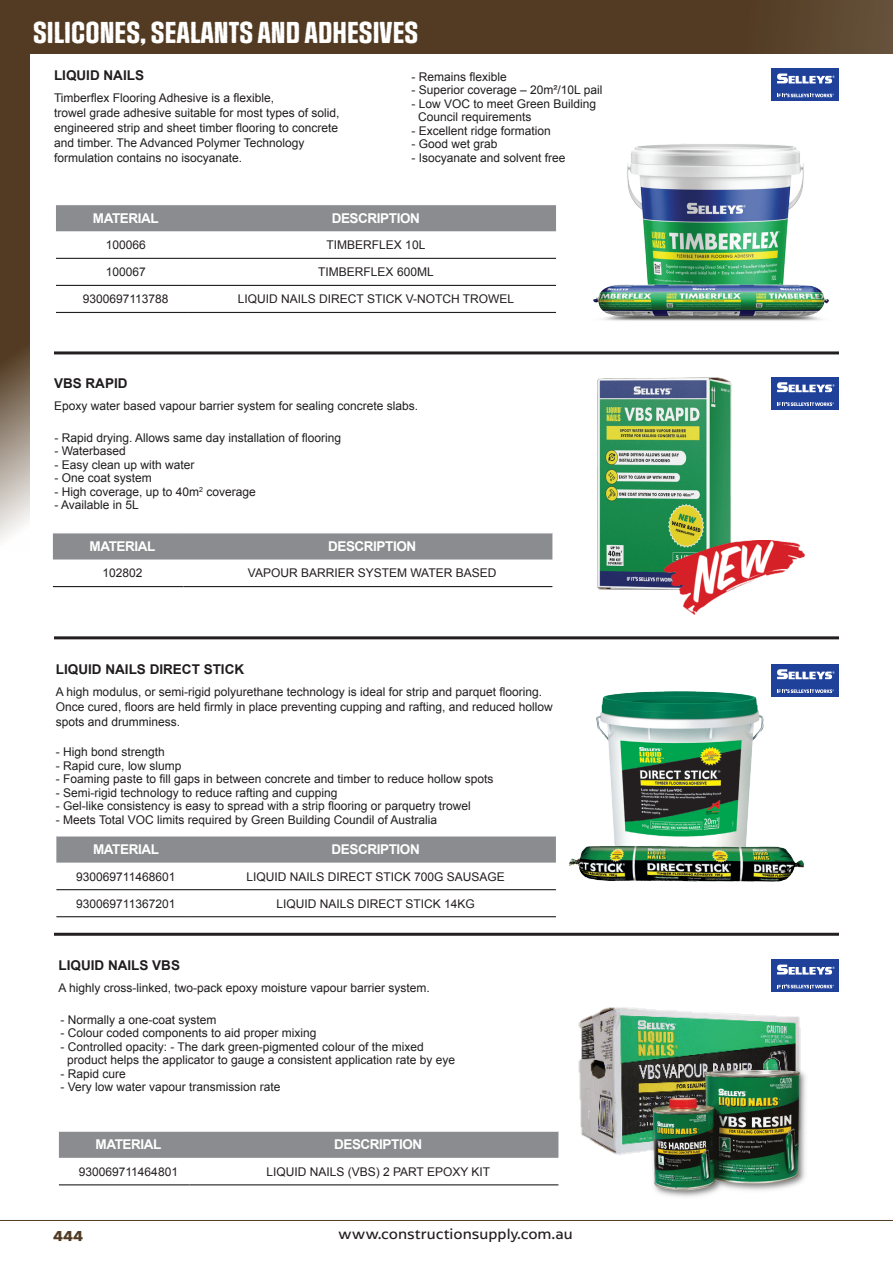
<style>
.page{position:relative;width:893px;height:1263px;background:#fff}
.page>*{position:absolute;margin:0;border:0;box-sizing:border-box;transform-origin:0 0}
.t1{font:25.5px "Social Gothic Rough";color:#fff}
.t2{font:15px "Arpona Sans";color:#231f20}
.t3{font:700 15px "Arpona Sans";color:#523b22}
.t4{font:700 13.5px "Arial";letter-spacing:-.03em;color:#fff}
.t5{font:700 13.5px "Arial";color:#201d1e}
.t6{font:12px/15px "Arial";color:#201d1e}
.t7{font:12px "Arial";color:#231f20}
</style>
<div class="page">
<div style="left:0;top:0;width:893px;height:54px;background:#523b22"></div>
<svg style="left:0;top:54px;width:30px;height:487px;background:#73614c"></svg>
<hr style="left:0;top:1220px;width:893px;height:1px;background:#523b22">
<hr style="left:54px;top:351px;width:785px;height:3px;background:#231f20">
<hr style="left:54px;top:636px;width:785px;height:3px;background:#231f20">
<hr style="left:54px;top:933px;width:785px;height:3px;background:#231f20">
<div style="left:56px;top:205px;width:500px;height:26px;background:#8a8c8f"></div>
<hr style="left:56px;top:258px;width:131px;height:1px;background:#231f20">
<hr style="left:187px;top:258px;width:369px;height:1px;background:#231f20">
<hr style="left:56px;top:285px;width:131px;height:1px;background:#231f20">
<hr style="left:187px;top:285px;width:369px;height:1px;background:#231f20">
<hr style="left:56px;top:312px;width:131px;height:1px;background:#231f20">
<hr style="left:187px;top:312px;width:369px;height:1px;background:#231f20">
<img style="left:627px;top:143px;width:177px;height:101px">
<img style="left:571px;top:244px;width:268px;height:111px">
<div style="left:53px;top:533px;width:499px;height:26px;background:#8a8c8f"></div>
<hr style="left:53px;top:586px;width:130px;height:1px;background:#231f20">
<hr style="left:183px;top:586px;width:369px;height:1px;background:#231f20">
<img style="left:597px;top:377px;width:135px;height:212px">
<img style="left:664px;top:540px;width:141px;height:74px">
<svg style="left:56px;top:836px;width:481px;height:27px;background:#8d8f92"></svg>
<hr style="left:56px;top:889px;width:131px;height:1px;background:#231f20">
<hr style="left:187px;top:889px;width:369px;height:1px;background:#231f20">
<hr style="left:56px;top:916px;width:131px;height:1px;background:#231f20">
<hr style="left:187px;top:916px;width:369px;height:1px;background:#231f20">
<img style="left:596px;top:691px;width:168px;height:129px">
<img style="left:537px;top:820px;width:267px;height:71px">
<img style="left:578px;top:1007px;width:223px;height:148px">
<div style="left:59px;top:1132px;width:499px;height:26px;background:#8a8c8f"></div>
<hr style="left:59px;top:1184px;width:130px;height:1px;background:#231f20">
<hr style="left:189px;top:1184px;width:369px;height:1px;background:#231f20">
<img style="left:640px;top:1052px;width:166px;height:145px">
<svg style="left:771px;top:68px;width:68px;height:33px"></svg>
<div style="left:771px;top:69px;width:67px;height:21px;background:#20419a"></div>
<div style="left:771px;top:90px;width:67px;height:10px;background:#20419a"></div>
<svg style="left:777px;top:74px;width:57px;height:9px"></svg>
<svg style="left:777px;top:93px;width:57px;height:4px"></svg>
<div style="left:770px;top:377px;width:69px;height:33px;background:#20419a"></div>
<svg style="left:777px;top:382px;width:57px;height:10px"></svg>
<svg style="left:777px;top:402px;width:57px;height:4px"></svg>
<div style="left:770px;top:664px;width:69px;height:33px;background:#20419a"></div>
<svg style="left:777px;top:669px;width:57px;height:10px"></svg>
<svg style="left:777px;top:689px;width:57px;height:4px"></svg>
<svg style="left:771px;top:959px;width:68px;height:33px"></svg>
<div style="left:771px;top:960px;width:67px;height:21px;background:#20419a"></div>
<div style="left:771px;top:981px;width:67px;height:10px;background:#20419a"></div>
<svg style="left:777px;top:964px;width:57px;height:10px"></svg>
<svg style="left:777px;top:984px;width:57px;height:4px"></svg>
<h1 class="t1" style="left:33px;top:16px;width:387px">SILICONES, SEALANTS AND ADHESIVES</h1>
<p class="t5" style="left:54px;top:66px;width:92px">LIQUID NAILS</p>
<p class="t6" style="left:54px;top:91px;width:287px">Timberflex Flooring Adhesive is a flexible,<br>trowel grade adhesive suitable for most types of solid, engineered strip and sheet timber flooring to concrete and timber. The Advanced Polymer Technology formulation contains no isocyanate.</p>
<p class="t6" style="left:411px;top:69px;width:97px">- Remains flexible</p>
<p class="t6" style="left:411px;top:83px;width:192px">- Superior coverage – 20m²/10L pail</p>
<p class="t6" style="left:418px;top:97px;width:180px;line-height:13.5px;text-indent:-7px">- Low VOC to meet Green Building<br>Council requirements</p>
<p class="t6" style="left:411px;top:123px;width:141px">- Excellent ridge formation</p>
<p class="t6" style="left:411px;top:137px;width:88px">- Good wet grab</p>
<p class="t6" style="left:411px;top:150px;width:156px">- Isocyanate and solvent free</p>
<p class="t4" style="left:93px;top:209px;width:67px">MATERIAL</p>
<p class="t4" style="left:332px;top:209px;width:90px">DESCRIPTION</p>
<p class="t7" style="left:106px;top:237px;width:42px">100066</p>
<p class="t7" style="left:327px;top:237px;width:100px">TIMBERFLEX 10L</p>
<p class="t7" style="left:106px;top:264px;width:42px">100067</p>
<p class="t7" style="left:318px;top:264px;width:117px">TIMBERFLEX 600ML</p>
<p class="t7" style="left:83px;top:291px;width:87px">9300697113788</p>
<p class="t7" style="left:238px;top:291px;width:278px">LIQUID NAILS DIRECT STICK V-NOTCH TROWEL</p>
<p class="t5" style="left:54px;top:374px;width:75px">VBS RAPID</p>
<p class="t6" style="left:54px;top:398px;width:366px">Epoxy water based vapour barrier system for sealing concrete slabs.</p>
<p class="t6" style="left:54px;top:430px;width:288px">- Rapid drying. Allows same day installation of flooring</p>
<p class="t6" style="left:54px;top:443px;width:73px">- Waterbased</p>
<p class="t6" style="left:54px;top:457px;width:142px">- Easy clean up with water</p>
<p class="t6" style="left:54px;top:470px;width:99px">- One coat system</p>
<p class="t6" style="left:54px;top:484px;width:203px">- High coverage, up to 40m<sup>2</sup> coverage</p>
<p class="t6" style="left:54px;top:497px;width:86px">- Available in 5L</p>
<p class="t4" style="left:90px;top:537px;width:67px">MATERIAL</p>
<p class="t4" style="left:328px;top:537px;width:90px">DESCRIPTION</p>
<p class="t7" style="left:102px;top:565px;width:42px">102802</p>
<p class="t7" style="left:248px;top:565px;width:250px">VAPOUR BARRIER SYSTEM WATER BASED</p>
<p class="t5" style="left:56px;top:660px;width:190px">LIQUID NAILS DIRECT STICK</p>
<p class="t6" style="left:56px;top:684px;width:498px">A high modulus, or semi-rigid polyurethane technology is ideal for strip and parquet flooring.<br>Once cured, floors are held firmly in place preventing cupping and rafting, and reduced hollow spots and drumminess.</p>
<p class="t6" style="left:56px;top:745px;width:110px">- High bond strength</p>
<p class="t6" style="left:56px;top:758px;width:127px">- Rapid cure, low slump</p>
<p class="t6" style="left:56px;top:772px;width:439px">- Foaming paste to fill gaps in between concrete and timber to reduce hollow spots</p>
<p class="t6" style="left:56px;top:785px;width:283px">- Semi-rigid technology to reduce rafting and cupping</p>
<p class="t6" style="left:56px;top:799px;width:416px">- Gel-like consistency is easy to spread with a strip flooring or parquetry trowel</p>
<p class="t6" style="left:56px;top:812px;width:383px">- Meets Total VOC limits required by Green Building Coundil of Australia</p>
<p class="t4" style="left:93px;top:840px;width:67px">MATERIAL</p>
<p class="t4" style="left:332px;top:840px;width:90px">DESCRIPTION</p>
<p class="t7" style="left:76px;top:868px;width:101px">930069711468601</p>
<p class="t7" style="left:246px;top:868px;width:260px">LIQUID NAILS DIRECT STICK 700G SAUSAGE</p>
<p class="t7" style="left:76px;top:895px;width:101px">930069711367201</p>
<p class="t7" style="left:276px;top:895px;width:200px">LIQUID NAILS DIRECT STICK 14KG</p>
<p class="t5" style="left:59px;top:956px;width:123px">LIQUID NAILS VBS</p>
<p class="t6" style="left:59px;top:980px;width:373px">A highly cross-linked, two-pack epoxy moisture vapour barrier system.</p>
<p class="t6" style="left:60px;top:1012px;width:158px">- Normally a one-coat system</p>
<p class="t6" style="left:60px;top:1025px;width:258px">- Colour coded components to aid proper mixing</p>
<p class="t6" style="left:67px;top:1040px;width:390px;line-height:13.5px;text-indent:-7px">- Controlled opacity: - The dark green-pigmented colour of the mixed product helps the applicator to gauge a consistent application rate by eye</p>
<p class="t6" style="left:60px;top:1066px;width:67px">- Rapid cure</p>
<p class="t6" style="left:60px;top:1079px;width:222px">- Very low water vapour transmission rate</p>
<p class="t4" style="left:96px;top:1136px;width:67px">MATERIAL</p>
<p class="t4" style="left:334px;top:1136px;width:90px">DESCRIPTION</p>
<p class="t7" style="left:79px;top:1163px;width:101px">930069711464801</p>
<p class="t7" style="left:266px;top:1163px;width:225px">LIQUID NAILS (VBS) 2 PART EPOXY KIT</p>
<p class="t3" style="left:53px;top:1227px;width:32px">444</p>
<p class="t2" style="left:338px;top:1224px;width:236px">www.constructionsupply.com.au</p>
</div>
